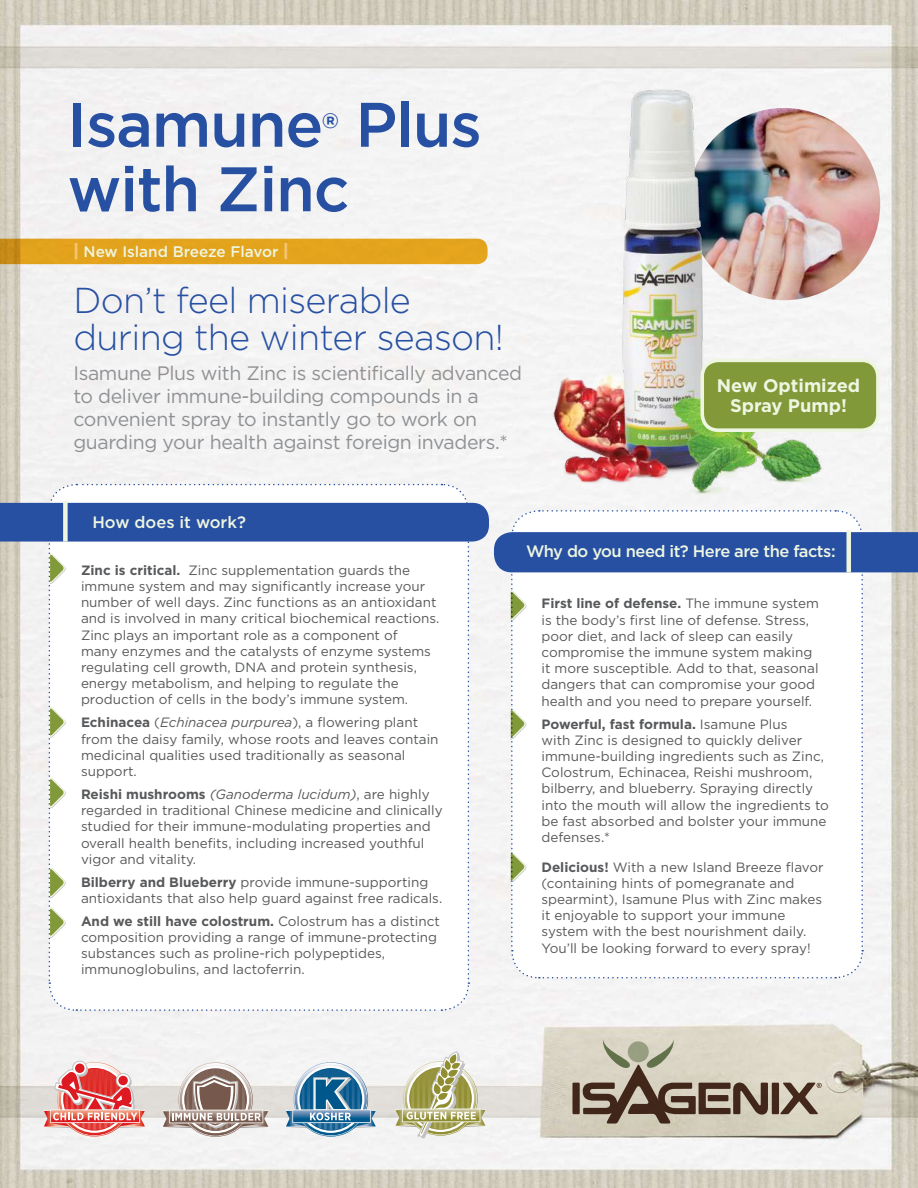
<style>
.page{position:relative;width:918px;height:1188px;background:#fff}
.page>*{position:absolute;margin:0;border:0;box-sizing:border-box;transform-origin:0 0}
.t1{font:500 62.7px/64.5px "Gotham";letter-spacing:-.02em;color:#2750a2}
.t2{font:300 36px/37.5px "Gotham";letter-spacing:-.02em;color:#2750a2}
.t3{font:19.5px/23.2px "Gotham";letter-spacing:-.02em;color:#8f9194}
.t4{font:700 18.15px/20.2px "Gotham";color:#eef6e2;text-align:center}
.t5{font:500 16.5px "Gotham";letter-spacing:-.03em;color:#eef6e2}
.t6{font:500 16.5px "Gotham";color:#eef6e2}
.t7{font:500 15.3px "Gotham";color:#eef6e2}
.t8{font:13.5px/16.2px "Gotham";color:#58595b}
.s1{font-size:43.5px}
.s2{font-weight:900;font-size:17.7px;color:#f5c56f}
.s3{font-weight:700}
.s4{font-style:italic}
</style>
<div class="page">
<img style="left:0;top:0;width:918px;height:1188px">
<div style="left:572px;top:1083px;width:8px;height:31px;background:#41261a;border-radius:2px"></div>
<svg style="left:583px;top:1039px;width:185px;height:85px"></svg>
<div style="left:772px;top:1083px;width:7px;height:31px;background:#42281a;border-radius:2px"></div>
<svg style="left:780px;top:1083px;width:42px;height:31px"></svg>
<div style="left:0;top:239px;width:488px;height:25px;background:#e3a31d"></div>
<svg style="left:44px;top:1061px;width:101px;height:76px"></svg>
<svg style="left:163px;top:1062px;width:105px;height:75px"></svg>
<svg style="left:286px;top:1062px;width:90px;height:75px"></svg>
<svg style="left:396px;top:1052px;width:89px;height:90px"></svg>
<img style="left:688px;top:108px;width:192px;height:192px;border-radius:96px">
<svg style="left:0;top:483px;width:918px;height:529px"></svg>
<div style="left:63px;top:501px;width:5px;height:41px;background:#eef6e2"></div>
<hr style="left:847px;top:530px;width:4px;height:42px;background:#eef6e2">
<img style="left:548px;top:35px;width:278px;height:501px">
<div style="left:702px;top:360px;width:176px;height:70px;background:#829939;border-radius:16px"></div>
<div style="left:700px;top:359px;width:180px;height:73px;border:4px solid #eef6e2;border-radius:16px"></div>
<h1 class="t1" style="left:67px;top:92px;width:416px">Isamune<span class="s1">®</span> Plus with Zinc</h1>
<p class="t7" style="left:73px;top:242px;width:217px"><span class="s2">|</span> New Island Breeze Flavor <span class="s2">|</span></p>
<h2 class="t2" style="left:73px;top:280px;width:432px">Don’t feel miserable during the winter season!</h2>
<h3 class="t3" style="left:73px;top:361px;width:450px">Isamune Plus with Zinc is scientifically advanced to deliver immune-building compounds in a convenient spray to instantly go to work on guarding your health against foreign invaders.*</h3>
<p class="t6" style="left:92px;top:512px;width:155px">How does it work?</p>
<h3 class="t4" style="left:717px;top:375px;width:145px">New Optimized<br>Spray Pump!</h3>
<p class="t8" style="left:81px;top:562px;width:360px"><span class="s3">Zinc is critical.</span> Zinc supplementation guards the immune system and may significantly increase your number of well days. Zinc functions as an antioxidant and is involved in many critical biochemical reactions.<br>Zinc plays an important role as a component of<br>many enzymes and the catalysts of enzyme systems regulating cell growth, DNA and protein synthesis, energy metabolism, and helping to regulate the production of cells in the body’s immune system.</p>
<p class="t8" style="left:81px;top:714px;width:359px"><span class="s3">Echinacea</span> (<span class="s4">Echinacea purpurea</span>), a flowering plant from the daisy family, whose roots and leaves contain medicinal qualities used traditionally as seasonal support.</p>
<p class="t8" style="left:81px;top:786px;width:363px"><span class="s3">Reishi mushrooms</span> <span class="s4">(Ganoderma lucidum)</span>, are highly regarded in traditional Chinese medicine and clinically studied for their immune-modulating properties and overall health benefits, including increased youthful vigor and vitality.</p>
<p class="t8" style="left:81px;top:873px;width:363px"><span class="s3">Bilberry and Blueberry</span> provide immune-supporting antioxidants that also help guard against free radicals.</p>
<p class="t8" style="left:81px;top:913px;width:360px"><span class="s3">And we still have colostrum.</span> Colostrum has a distinct composition providing a range of immune-protecting substances such as proline-rich polypeptides, immunoglobulins, and lactoferrin.</p>
<p class="t5" style="left:526px;top:541px;width:311px">Why do you need it? Here are the facts:</p>
<p class="t8" style="left:542px;top:595px;width:279px"><span class="s3">First line of defense.</span> The immune system is the body’s first line of defense. Stress, poor diet, and lack of sleep can easily compromise the immune system making it more susceptible. Add to that, seasonal dangers that can compromise your good health and you need to prepare yourself.</p>
<p class="t8" style="left:542px;top:715px;width:289px"><span class="s3">Powerful, fast formula.</span> Isamune Plus<br>with Zinc is designed to quickly deliver immune-building ingredients such as Zinc, Colostrum, Echinacea, Reishi mushroom, bilberry, and blueberry. Spraying directly into the mouth will allow the ingredients to be fast absorbed and bolster your immune defenses.*</p>
<p class="t8" style="left:542px;top:858px;width:284px"><span class="s3">Delicious!</span> With a new Island Breeze flavor (containing hints of pomegranate and spearmint), Isamune Plus with Zinc makes it enjoyable to support your immune system with the best nourishment daily.<br>You’ll be looking forward to every spray!</p>
</div>
